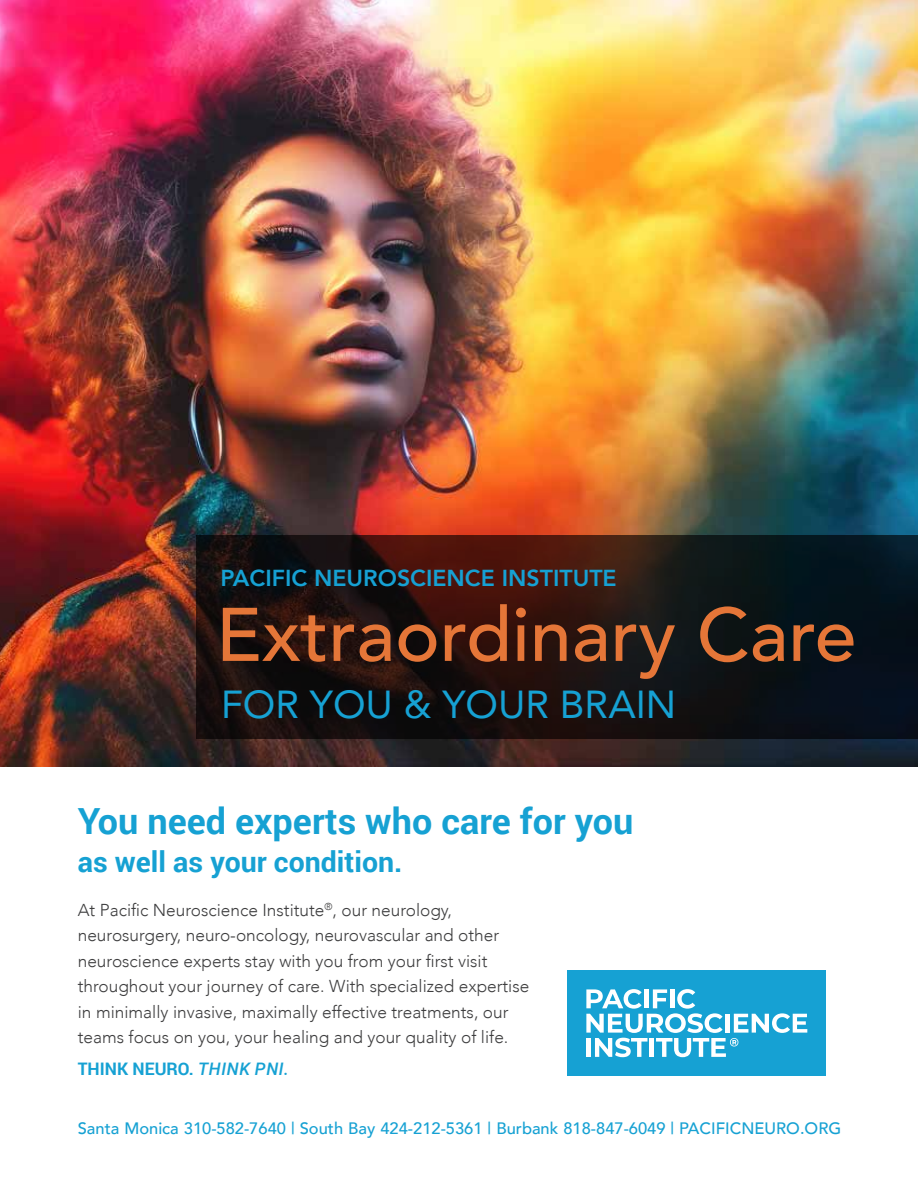
<style>
.page{position:relative;width:918px;height:1188px;background:#fff}
.page>*{position:absolute;margin:0;border:0;box-sizing:border-box;transform-origin:0 0}
.t1{font:500 75px "Avenir";color:#e57638}
.t2{font:39px "Avenir";color:#16a1d3}
.t3{font:700 36px "Roboto";color:#16a1d3}
.t4{font:700 28.5px "Roboto";color:#16a1d3}
.t5{font:800 23.1px "Avenir";color:#16a1d3}
.t6{font:300 17.25px/25.5px "Avenir";color:#3e3e3f}
.t7{font:700 17.25px "Roboto";color:#16a1d3}
.t8{font:500 16.5px "Avenir";color:#16a1d3}
.s1{font-weight:500;font-style:italic}
</style>
<div class="page">
<img style="left:0;top:0;width:918px;height:766px">
<svg style="left:197px;top:536px;width:721px;height:203px;background:#1a1112"></svg>
<div style="left:568px;top:971px;width:258px;height:105px;background:#16a1d3"></div>
<svg style="left:586px;top:989px;width:221px;height:68px"></svg>
<h3 class="t5" style="left:221px;top:560px;width:398px">PACIFIC NEUROSCIENCE INSTITUTE</h3>
<h1 class="t1" style="left:216px;top:570px;width:642px">Extraordinary Care</h1>
<h2 class="t2" style="left:221px;top:673px;width:457px">FOR YOU &amp; YOUR BRAIN</h2>
<h3 class="t3" style="left:78px;top:796px;width:557px">You need experts who care for you</h3>
<h3 class="t4" style="left:78px;top:841px;width:326px">as well as your condition.</h3>
<p class="t6" style="left:78px;top:897px;width:453px">At Pacific Neuroscience Institute<sup>®</sup>, our neurology, neurosurgery, neuro-oncology, neurovascular and other neuroscience experts stay with you from your first visit throughout your journey of care. With specialized expertise in minimally invasive, maximally effective treatments, our teams focus on you, your healing and your quality of life.</p>
<p class="t7" style="left:78px;top:1057px;width:212px">THINK NEURO. <span class="s1">THINK PNI.</span></p>
<p class="t8" style="left:78px;top:1114px;width:765px">Santa Monica 310-582-7640 | South Bay 424-212-5361 | Burbank 818-847-6049 | PACIFICNEURO.ORG</p>
</div>
